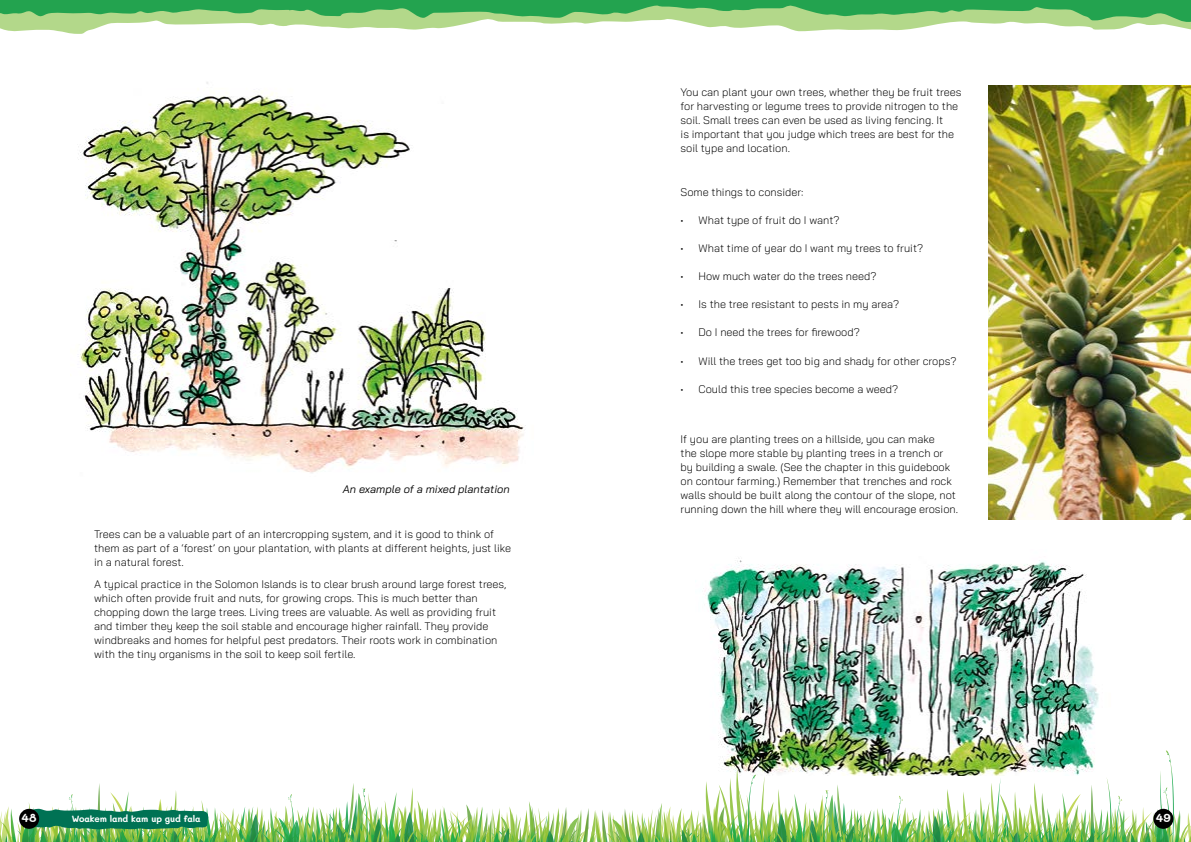
<style>
.page{position:relative;width:1191px;height:842px;background:#fff}
.page>*{position:absolute;margin:0;border:0;box-sizing:border-box;transform-origin:0 0}
.t1{font:700 12px "Mali";color:#fff}
.t2{font:300 11px/14px "Bai Jamjuree";color:#000}
.t3{font:italic 11px "Bai Jamjuree";color:#000}
.t4{font:700 9px "Mali";letter-spacing:-.015em;color:#fff}
</style>
<div class="page">
<img style="left:988px;top:85px;width:203px;height:434px">
<img style="left:703px;top:560px;width:396px;height:190px">
<img style="left:78px;top:82px;width:448px;height:391px">
<svg style="left:0;top:23px;width:1191px;height:11px"></svg>
<svg style="left:0;top:0;width:1191px;height:23px"></svg>
<img style="left:0;top:750px;width:1191px;height:92px">
<div style="left:19px;top:809px;width:20px;height:20px;background:#000;border-radius:50%"></div>
<p class="t3" style="left:343px;top:480px;width:168px">An example of a mixed plantation</p>
<p class="t2" style="left:94px;top:527px;width:418px">Trees can be a valuable part of an intercropping system, and it is good to think of them as part of a ‘forest’ on your plantation, with plants at different heights, just like in a natural forest.</p>
<p class="t2" style="left:94px;top:577px;width:414px">A typical practice in the Solomon Islands is to clear brush around large forest trees, which often provide fruit and nuts, for growing crops. This is much better than chopping down the large trees. Living trees are valuable. As well as providing fruit and timber they keep the soil stable and encourage higher rainfall. They provide windbreaks and homes for helpful pest predators. Their roots work in combination with the tiny organisms in the soil to keep soil fertile.</p>
<p class="t2" style="left:680px;top:85px;width:282px">You can plant your own trees, whether they be fruit trees for harvesting or legume trees to provide nitrogen to the soil. Small trees can even be used as living fencing. It<br>is important that you judge which trees are best for the soil type and location.</p>
<p class="t2" style="left:680px;top:185px;width:125px">Some things to consider:</p>
<p class="t2" style="left:680px;top:213px;width:161px">• What type of fruit do I want?</p>
<p class="t2" style="left:680px;top:241px;width:244px">• What time of year do I want my trees to fruit?</p>
<p class="t2" style="left:680px;top:269px;width:197px">• How much water do the trees need?</p>
<p class="t2" style="left:680px;top:297px;width:220px">• Is the tree resistant to pests in my area?</p>
<p class="t2" style="left:680px;top:326px;width:181px">• Do I need the trees for firewood?</p>
<p class="t2" style="left:680px;top:354px;width:277px">• Will the trees get too big and shady for other crops?</p>
<p class="t2" style="left:680px;top:382px;width:219px">• Could this tree species become a weed?</p>
<p class="t2" style="left:680px;top:432px;width:279px">If you are planting trees on a hillside, you can make<br>the slope more stable by planting trees in a trench or by building a swale. (See the chapter in this guidebook on contour farming.) Remember that trenches and rock walls should be built along the contour of the slope, not running down the hill where they will encourage erosion.</p>
<p class="t1" style="left:22px;top:811px;width:17px">48</p>
<p class="t4" style="left:72px;top:814px;width:130px">Woakem land kam up gud fala</p>
<p class="t1" style="left:1155px;top:811px;width:16px">49</p>
</div>
